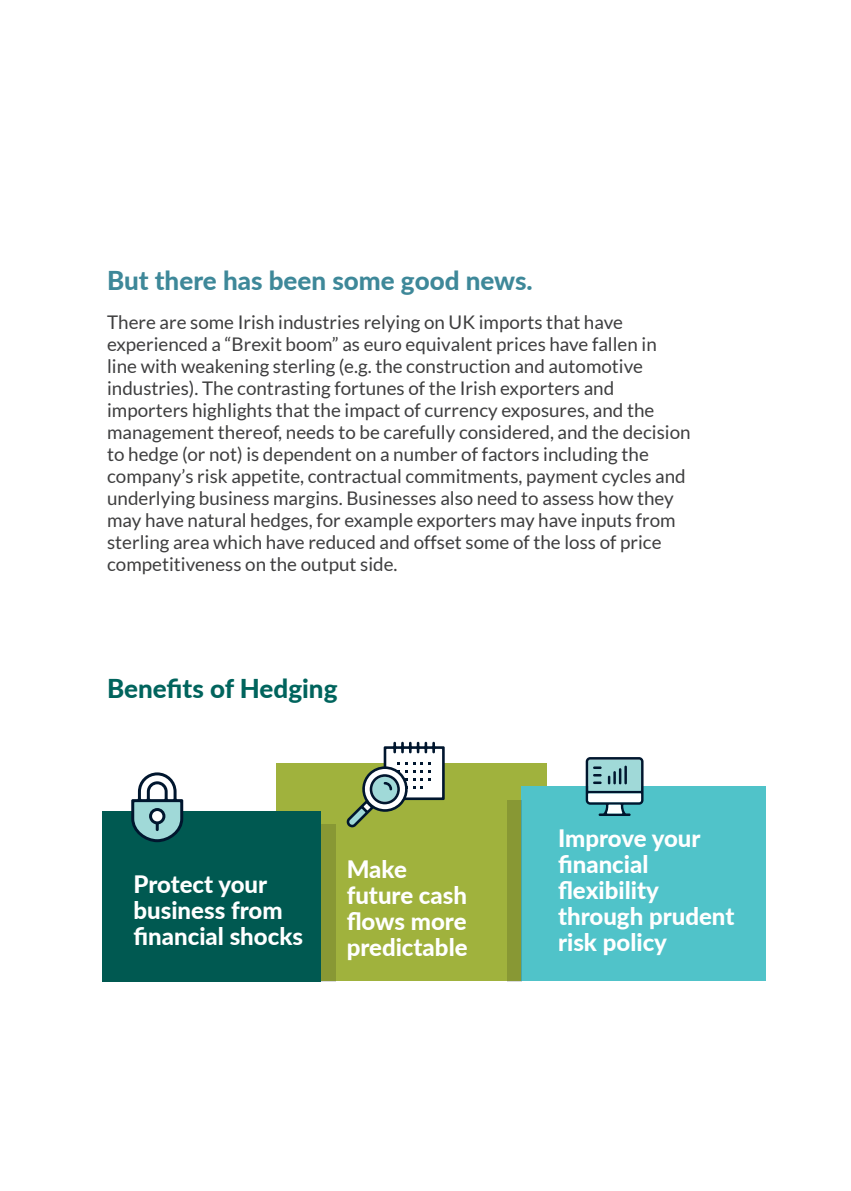
<style>
.page{position:relative;width:851px;height:1191px;background:#fff}
.page>*{position:absolute;margin:0;border:0;box-sizing:border-box;transform-origin:0 0}
.body{font:800 26px "Lato";color:#3e8899}
.body-2{font:800 26px "Lato";color:#00645d}
.body-3{font:800 24px/26px "Lato";color:#fff}
.body-4{font:18.8px/22px "Lato";color:#3e3e3f}
</style>
<div class="page">
<div style="left:276px;top:763px;width:270px;height:218px;background:#a0b23d"></div>
<div style="left:521px;top:786px;width:244px;height:195px;background:#50c3c9"></div>
<div style="left:507px;top:799px;width:14px;height:182px;background:#889834"></div>
<div style="left:321px;top:824px;width:14px;height:157px;background:#889834"></div>
<div style="left:102px;top:811px;width:219px;height:170px;background:#005951"></div>
<svg style="left:131px;top:772px;width:52px;height:70px"></svg>
<svg style="left:346px;top:742px;width:98px;height:85px"></svg>
<svg style="left:585px;top:757px;width:58px;height:59px;background:#7caab0"></svg>
<p class="body" style="left:107px;top:261px;width:427px">But there has been some good news.</p>
<p class="body-4" style="left:107px;top:311px;width:585px">There are some Irish industries relying on UK imports that have experienced a “Brexit boom” as euro equivalent prices have fallen in line with weakening sterling (e.g. the construction and automotive industries). The contrasting fortunes of the Irish exporters and importers highlights that the impact of currency exposures, and the management thereof, needs to be carefully considered, and the decision to hedge (or not) is dependent on a number of factors including the company’s risk appetite, contractual commitments, payment cycles and underlying business margins. Businesses also need to assess how they may have natural hedges, for example exporters may have inputs from sterling area which have reduced and offset some of the loss of price competitiveness on the output side.</p>
<p class="body-2" style="left:107px;top:668px;width:232px">Benefits of Hedging</p>
<p class="body-3" style="left:133px;top:870px;width:171px">Protect your business from financial shocks</p>
<p class="body-3" style="left:346px;top:854px;width:122px">Make future cash flows more predictable</p>
<p class="body-3" style="left:558px;top:824px;width:178px">Improve your financial flexibility through prudent risk policy</p>
</div>
